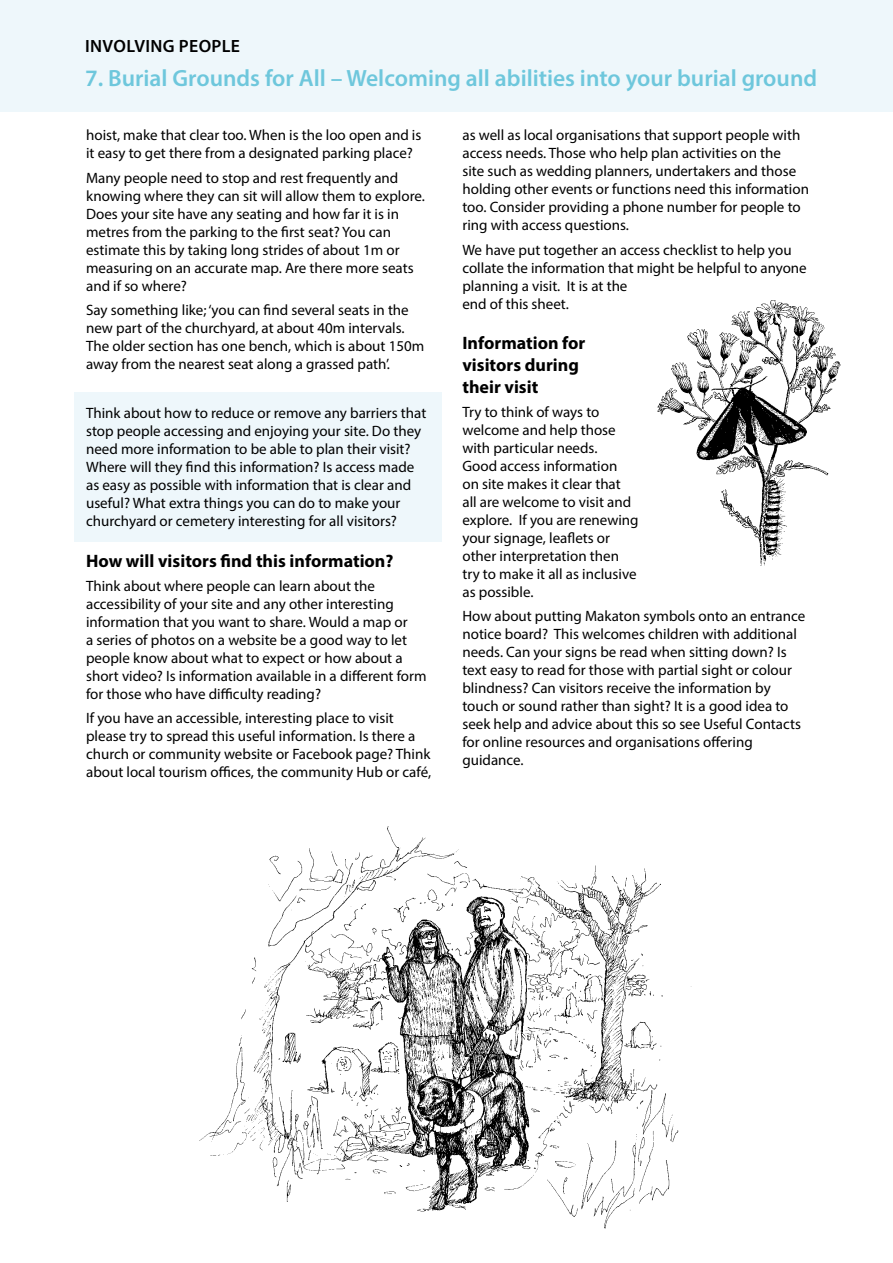
<style>
.page{position:relative;width:893px;height:1263px;background:#fff}
.page>*{position:absolute;margin:0;border:0;box-sizing:border-box;transform-origin:0 0}
.t1{font:600 23.55px "Myriad Pro";color:#6ec7dc}
.t2{font:700 18px/21.6px "Myriad Pro";color:#000}
.t3{font:600 17.85px "Myriad Pro";letter-spacing:.02em;color:#000}
.t4{font:15px/18px "Myriad Pro";color:#000}
</style>
<div class="page">
<div style="left:74px;top:392px;width:368px;height:150px;background:#eef7fb"></div>
<div style="left:0;top:0;width:893px;height:112px;background:#eef7fb"></div>
<img style="left:199px;top:826px;width:493px;height:403px">
<img style="left:657px;top:300px;width:184px;height:266px">
<p class="t3" style="left:85px;top:35px;width:156px">INVOLVING PEOPLE</p>
<h1 class="t1" style="left:85px;top:63px;width:734px">7. Burial Grounds for All – Welcoming all abilities into your burial ground</h1>
<p class="t4" style="left:86px;top:126px;width:337px">hoist, make that clear too. When is the loo open and is it easy to get there from a designated parking place?</p>
<p class="t4" style="left:86px;top:168px;width:340px">Many people need to stop and rest frequently and knowing where they can sit will allow them to explore.<br>Does your site have any seating and how far it is in metres from the parking to the first seat? You can estimate this by taking long strides of about 1m or measuring on an accurate map. Are there more seats and if so where?</p>
<p class="t4" style="left:86px;top:301px;width:340px">Say something like; ‘you can find several seats in the new part of the churchyard, at about 40m intervals.<br>The older section has one bench, which is about 150m away from the nearest seat along a grassed path’.</p>
<p class="t4" style="left:86px;top:403px;width:342px">Think about how to reduce or remove any barriers that stop people accessing and enjoying your site. Do they need more information to be able to plan their visit?<br>Where will they find this information? Is access made as easy as possible with information that is clear and useful? What extra things you can do to make your churchyard or cemetery interesting for all visitors?</p>
<p class="t2" style="left:86px;top:549px;width:309px">How will visitors find this information?</p>
<p class="t4" style="left:86px;top:577px;width:342px">Think about where people can learn about the accessibility of your site and any other interesting information that you want to share. Would a map or<br>a series of photos on a website be a good way to let people know about what to expect or how about a short video? Is information available in a different form for those who have difficulty reading?</p>
<p class="t4" style="left:86px;top:709px;width:346px">If you have an accessible, interesting place to visit please try to spread this useful information. Is there a church or community website or Facebook page? Think about local tourism offices, the community Hub or café,</p>
<p class="t4" style="left:462px;top:126px;width:348px">as well as local organisations that support people with access needs. Those who help plan activities on the<br>site such as wedding planners, undertakers and those holding other events or functions need this information too. Consider providing a phone number for people to ring with access questions.</p>
<p class="t4" style="left:462px;top:240px;width:346px">We have put together an access checklist to help you collate the information that might be helpful to anyone planning a visit. It is at the<br>end of this sheet.</p>
<p class="t2" style="left:462px;top:332px;width:125px">Information for visitors during their visit</p>
<p class="t4" style="left:462px;top:403px;width:178px">Try to think of ways to welcome and help those with particular needs.<br>Good access information<br>on site makes it clear that all are welcome to visit and explore. If you are renewing your signage, leaflets or other interpretation then try to make it all as inclusive as possible.</p>
<p class="t4" style="left:462px;top:607px;width:344px">How about putting Makaton symbols onto an entrance notice board? This welcomes children with additional needs. Can your signs be read when sitting down? Is text easy to read for those with partial sight or colour blindness? Can visitors receive the information by touch or sound rather than sight? It is a good idea to seek help and advice about this so see Useful Contacts for online resources and organisations offering guidance.</p>
</div>
